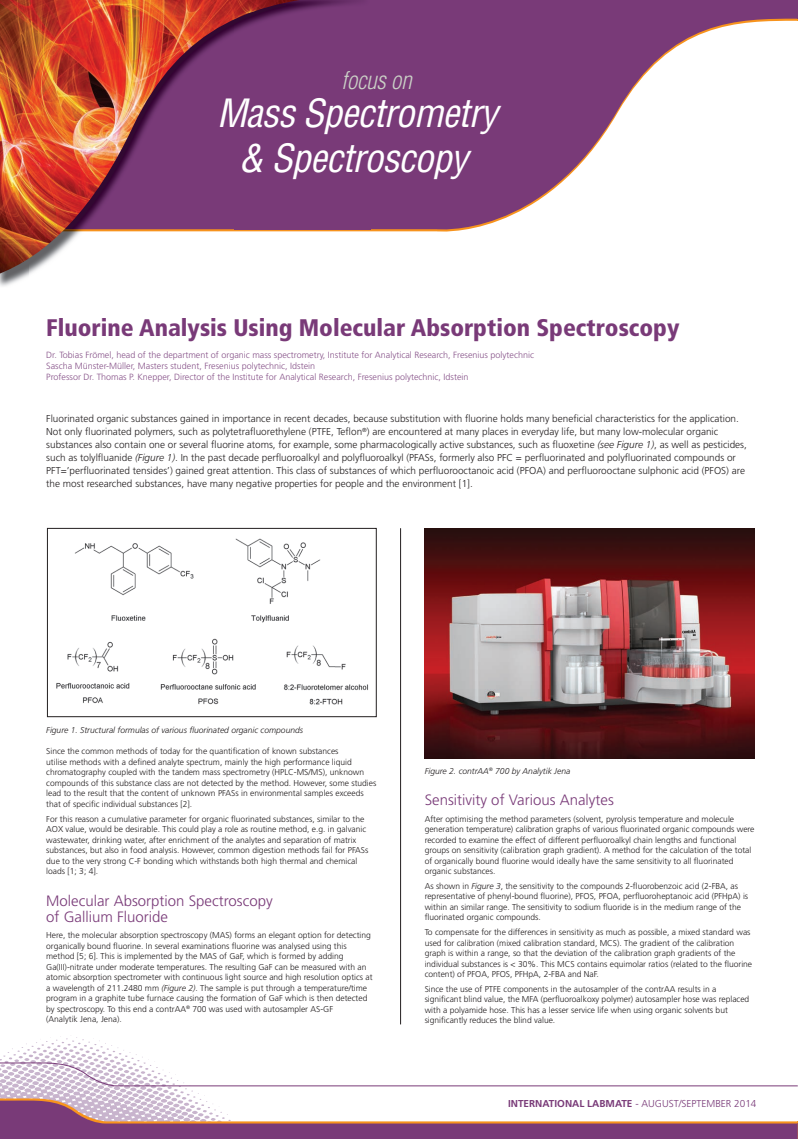
<style>
.page{position:relative;width:798px;height:1139px;background:#fff}
.page>*{position:absolute;margin:0;border:0;box-sizing:border-box;transform-origin:0 0}
.t1{font:italic condensed 38px/45.1px "Helvetica";letter-spacing:-.02em;color:#fff;text-align:center}
.t2{font:900 condensed 24px "Frutiger";color:#793a78}
.t3{font:italic 300 condensed 24px "Helvetica";letter-spacing:-.01em;color:#cad0c6}
.t4{font:300 15px/16px "Frutiger";color:#793a78}
.t5{font:300 10px/13px "Frutiger";color:#231f20}
.t6{font:300 10px "Frutiger";color:#793a78}
.t7{font:300 9px/10.8px "Frutiger";color:#875389}
.t8{font:300 8.5px/10.5px "Frutiger";color:#231f20}
.t9{font:italic 300 8.5px "Frutiger";color:#231f20}
.s1{font-style:italic}
.s2{font-weight:700}
</style>
<div class="page">
<svg style="left:371px;top:0;width:426px;height:232px;fill:#793a78"></svg>
<img style="left:0;top:275px;width:29px;height:11px">
<div style="left:359px;top:0;width:12px;height:229px;background:#793a78"></div>
<img style="left:0;top:0;width:359px;height:275px">
<hr style="left:400px;top:528px;width:1px;height:496px;background:#231f20">
<img style="left:56px;top:538px;width:312px;height:167px">
<div style="left:47px;top:528px;width:329px;height:189px;border:1px solid #231f20"></div>
<img style="left:425px;top:528px;width:330px;height:231px">
<svg style="left:0;top:0;width:5px;height:3px"></svg>
<svg style="left:797px;top:0;width:1px;height:21px"></svg>
<svg style="left:0;top:1036px;width:798px;height:103px"></svg>
<h2 class="t3" style="left:342px;top:65px;width:72px">focus on</h2>
<h1 class="t1" style="left:217px;top:90px;width:282px">Mass Spectrometry &amp; Spectroscopy</h1>
<h2 class="t2" style="left:46px;top:313px;width:635px">Fluorine Analysis Using Molecular Absorption Spectroscopy</h2>
<p class="t7" style="left:46px;top:350px;width:489px">Dr. Tobias Frömel, head of the department of organic mass spectrometry, Institute for Analytical Research, Fresenius polytechnic<br>Sascha Münster-Müller, Masters student, Fresenius polytechnic, Idstein<br>Professor Dr. Thomas P. Knepper, Director of the Institute for Analytical Research, Fresenius polytechnic, Idstein</p>
<p class="t5" style="left:46px;top:412px;width:702px">Fluorinated organic substances gained in importance in recent decades, because substitution with fluorine holds many beneficial characteristics for the application.<br>Not only fluorinated polymers, such as polytetrafluorethylene (PTFE, Teflon<sup>®</sup>) are encountered at many places in everyday life, but many low-molecular organic substances also contain one or several fluorine atoms, for example, some pharmacologically active substances, such as fluoxetine <span class="s1">(see Figure 1)</span>, as well as pesticides, such as tolylfluanide <span class="s1">(Figure 1)</span>. In the past decade perfluoroalkyl and polyfluoroalkyl (PFASs, formerly also PFC = perfluorinated and polyfluorinated compounds or PFT=’perfluorinated tensides’) gained great attention. This class of substances of which perfluorooctanoic acid (PFOA) and perfluorooctane sulphonic acid (PFOS) are the most researched substances, have many negative properties for people and the environment [1].</p>
<p class="t9" style="left:46px;top:725px;width:258px">Figure 1. Structural formulas of various fluorinated organic compounds</p>
<p class="t8" style="left:46px;top:746px;width:332px">Since the common methods of today for the quantification of known substances<br>utilise methods with a defined analyte spectrum, mainly the high performance liquid chromatography coupled with the tandem mass spectrometry (HPLC-MS/MS), unknown compounds of this substance class are not detected by the method. However, some studies lead to the result that the content of unknown PFASs in environmental samples exceeds that of specific individual substances [2].</p>
<p class="t8" style="left:46px;top:813px;width:324px">For this reason a cumulative parameter for organic fluorinated substances, similar to the AOX value, would be desirable. This could play a role as routine method, e.g. in galvanic wastewater, drinking water, after enrichment of the analytes and separation of matrix substances, but also in food analysis. However, common digestion methods fail for PFASs due to the very strong C-F bonding which withstands both high thermal and chemical loads [1; 3; 4].</p>
<h3 class="t4" style="left:46px;top:893px;width:228px">Molecular Absorption Spectroscopy of Gallium Fluoride</h3>
<p class="t8" style="left:46px;top:930px;width:328px">Here, the molecular absorption spectroscopy (MAS) forms an elegant option for detecting organically bound fluorine. In several examinations fluorine was analysed using this method [5; 6]. This is implemented by the MAS of GaF, which is formed by adding Ga(III)-nitrate under moderate temperatures. The resulting GaF can be measured with an atomic absorption spectrometer with continuous light source and high resolution optics at a wavelength of 211.2480 mm <span class="s1">(Figure 2)</span>. The sample is put through a temperature/time program in a graphite tube furnace causing the formation of GaF which is then detected by spectroscopy. To this end a contrAA<sup>®</sup> 700 was used with autosampler AS-GF<br>(Analytik Jena, Jena).</p>
<p class="t9" style="left:425px;top:766px;width:147px">Figure 2. contrAA<sup>®</sup> 700 by Analytik Jena</p>
<h3 class="t4" style="left:425px;top:792px;width:191px">Sensitivity of Various Analytes</h3>
<p class="t8" style="left:425px;top:813px;width:331px">After optimising the method parameters (solvent, pyrolysis temperature and molecule generation temperature) calibration graphs of various fluorinated organic compounds were recorded to examine the effect of different perfluoroalkyl chain lengths and functional groups on sensitivity (calibration graph gradient). A method for the calculation of the total of organically bound fluorine would ideally have the same sensitivity to all fluorinated organic substances.</p>
<p class="t8" style="left:425px;top:880px;width:325px">As shown in <span class="s1">Figure 3</span>, the sensitivity to the compounds 2-fluorobenzoic acid (2-FBA, as representative of phenyl-bound fluorine), PFOS, PFOA, perfluoroheptanoic acid (PFHpA) is within an similar range. The sensitivity to sodium fluoride is in the medium range of the fluorinated organic compounds.</p>
<p class="t8" style="left:425px;top:927px;width:329px">To compensate for the differences in sensitivity as much as possible, a mixed standard was used for calibration (mixed calibration standard, MCS). The gradient of the calibration graph is within a range, so that the deviation of the calibration graph gradients of the individual substances is &lt; 30%. This MCS contains equimolar ratios (related to the fluorine content) of PFOA, PFOS, PFHpA, 2-FBA and NaF.</p>
<p class="t8" style="left:425px;top:983px;width:326px">Since the use of PTFE components in the autosampler of the contrAA results in a significant blind value, the MFA (perfluoroalkoxy polymer) autosampler hose was replaced with a polyamide hose. This has a lesser service life when using organic solvents but significantly reduces the blind value.</p>
<p class="t6" style="left:508px;top:1097px;width:250px"><span class="s2">INTERNATIONAL LABMATE</span> - AUGUST/SEPTEMBER 2014</p>
</div>
